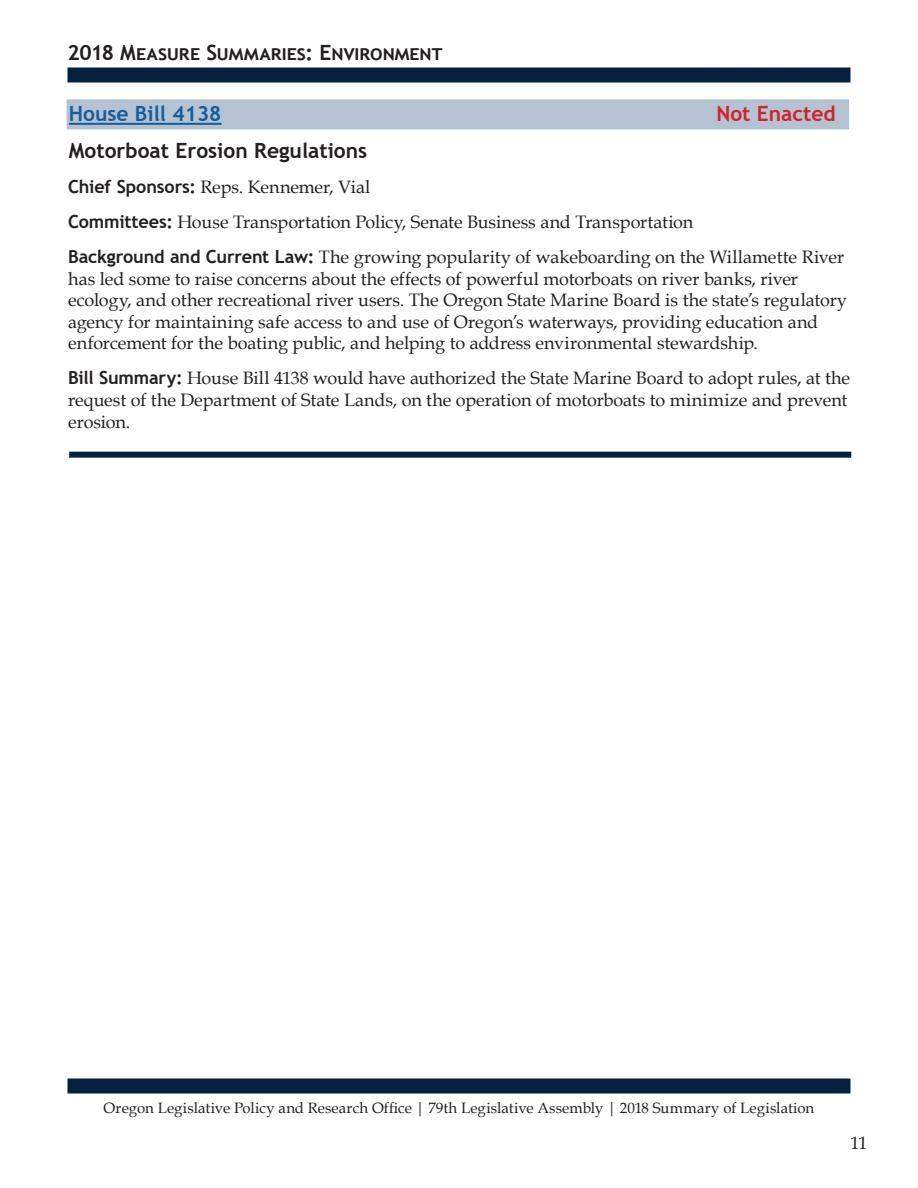
<style>
.page{position:relative;width:918px;height:1188px;background:#fff}
.page>*{position:absolute;margin:0;border:0;box-sizing:border-box;transform-origin:0 0}
.Committee_Name{font:700 21px "Trebuchet MS";color:#231f20}
.Bill_Title{font:700 21px "Trebuchet MS";color:#231f20}
.Bill_Title-2{font:700 21px "Trebuchet MS";color:#175d9e}
.Bill_Title-3{font:700 21px "Trebuchet MS";color:#d1232a}
.t1{font:18px/21.6px "Book Antiqua";letter-spacing:-.005em;color:#231f20}
.t2{font:15px "Book Antiqua";letter-spacing:.005em;color:#231f20}
.s1{font-family:"Trebuchet MS";font-weight:700}
</style>
<div class="page">
<div style="left:68px;top:68px;width:782px;height:14px;background:#06213f"></div>
<div style="left:68px;top:1078px;width:782px;height:16px;background:#06213f"></div>
<div style="left:67px;top:99px;width:782px;height:30px;background:#b5c2d2"></div>
<hr style="left:69px;top:123px;width:153px;height:2px;background:#175d9e">
<div style="left:69px;top:452px;width:782px;height:6px;background:#002141"></div>
<p class="Committee_Name" style="left:68px;top:39px;width:374px">2018 Measure Summaries: Environment</p>
<p class="Bill_Title-2" style="left:69px;top:101px;width:154px">House Bill 4138</p>
<p class="Bill_Title-3" style="left:716px;top:101px;width:121px">Not Enacted</p>
<p class="Bill_Title" style="left:69px;top:138px;width:300px">Motorboat Erosion Regulations</p>
<p class="t1" style="left:68px;top:175px;width:304px"><span class="s1">Chief Sponsors:</span> Reps. Kennemer, Vial</p>
<p class="t1" style="left:68px;top:211px;width:627px"><span class="s1">Committees:</span> House Transportation Policy, Senate Business and Transportation</p>
<p class="t1" style="left:68px;top:246px;width:781px"><span class="s1">Background and Current Law:</span> The growing popularity of wakeboarding on the Willamette River has led some to raise concerns about the effects of powerful motorboats on river banks, river ecology, and other recreational river users. The Oregon State Marine Board is the state’s regulatory agency for maintaining safe access to and use of Oregon’s waterways, providing education and enforcement for the boating public, and helping to address environmental stewardship.</p>
<p class="t1" style="left:68px;top:367px;width:784px"><span class="s1">Bill Summary:</span> House Bill 4138 would have authorized the State Marine Board to adopt rules, at the request of the Department of State Lands, on the operation of motorboats to minimize and prevent erosion.</p>
<p class="t2" style="left:104px;top:1097px;width:712px">Oregon Legislative Policy and Research Office | 79th Legislative Assembly | 2018 Summary of Legislation</p>
<p class="t1" style="left:850px;top:1131px;width:19px">11</p>
</div>
